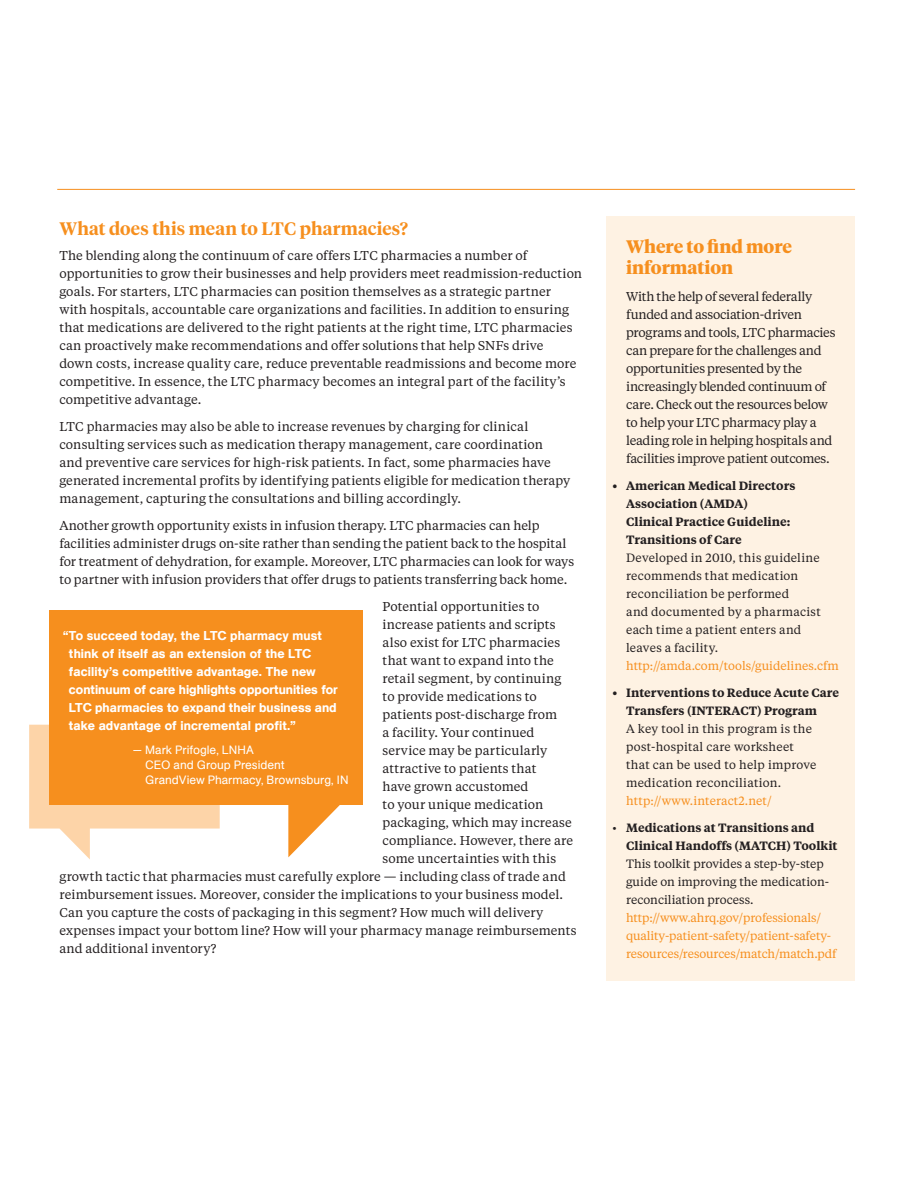
<style>
.page{position:relative;width:918px;height:1188px;background:#fff}
.page>*{position:absolute;margin:0;border:0;box-sizing:border-box;transform-origin:0 0}
.t1{font:600 18px "Tiempos Headline";letter-spacing:.01em;color:#f68f1e}
.indented_body_copy{font:700 18px/21px "Tiempos Headline";color:#f68f1e}
.Text_Tiempos_Text_Re{font:12.75px/18px "Tiempos Text";letter-spacing:.005em;color:#231f20}
.indented_body_copy-2{font:12.75px/18px "Tiempos Text";letter-spacing:-.025em;color:#231f20}
.Text_Tiempos_Text_Re-2{font:500 12.75px/18px "AG Book Pro";letter-spacing:.005em;color:#fff}
.t2{font:12px/18px "Tiempos Text";letter-spacing:.02em;color:#231f20}
.t3{font:12px/18px "Tiempos Text";letter-spacing:-.005em;color:#f68f1e}
.Text_Tiempos_Text_Re-3{font:12px/15px "AG Book Pro";color:#fff}
.s1{font-weight:600}
.s2{color:#f68f1e}
.s3{color:#231f20}
.s4{font-weight:600;color:#231f20}
</style>
<div class="page">
<hr style="left:57px;top:189px;width:798px;height:1px;background:#f68f1e">
<svg style="left:29px;top:725px;width:191px;height:134px"></svg>
<div style="left:49px;top:610px;width:313px;height:195px;background:#f68f1e"></div>
<svg style="left:288px;top:805px;width:52px;height:52px"></svg>
<div style="left:606px;top:216px;width:248px;height:765px;background:#fef2e3"></div>
<p class="t1" style="left:59px;top:217px;width:350px">What does this mean to LTC pharmacies?</p>
<p class="Text_Tiempos_Text_Re" style="left:59px;top:246px;width:524px">The blending along the continuum of care offers LTC pharmacies a number of opportunities to grow their businesses and help providers meet readmission-reduction goals. For starters, LTC pharmacies can position themselves as a strategic partner<br>with hospitals, accountable care organizations and facilities. In addition to ensuring that medications are delivered to the right patients at the right time, LTC pharmacies can proactively make recommendations and offer solutions that help SNFs drive<br>down costs, increase quality care, reduce preventable readmissions and become more competitive. In essence, the LTC pharmacy becomes an integral part of the facility’s competitive advantage.</p>
<p class="Text_Tiempos_Text_Re" style="left:59px;top:417px;width:512px">LTC pharmacies may also be able to increase revenues by charging for clinical consulting services such as medication therapy management, care coordination<br>and preventive care services for high-risk patients. In fact, some pharmacies have generated incremental profits by identifying patients eligible for medication therapy management, capturing the consultations and billing accordingly.</p>
<p class="Text_Tiempos_Text_Re" style="left:59px;top:516px;width:516px">Another growth opportunity exists in infusion therapy. LTC pharmacies can help facilities administer drugs on-site rather than sending the patient back to the hospital for treatment of dehydration, for example. Moreover, LTC pharmacies can look for ways to partner with infusion providers that offer drugs to patients transferring back home.</p>
<p class="Text_Tiempos_Text_Re" style="left:383px;top:597px;width:158px">Potential opportunities to</p>
<p class="Text_Tiempos_Text_Re" style="left:383px;top:615px;width:175px">increase patients and scripts</p>
<p class="Text_Tiempos_Text_Re" style="left:383px;top:633px;width:179px">also exist for LTC pharmacies</p>
<p class="Text_Tiempos_Text_Re" style="left:383px;top:651px;width:173px">that want to expand into the</p>
<p class="Text_Tiempos_Text_Re" style="left:383px;top:669px;width:180px">retail segment, by continuing</p>
<p class="Text_Tiempos_Text_Re" style="left:383px;top:687px;width:156px">to provide medications to</p>
<p class="Text_Tiempos_Text_Re" style="left:383px;top:705px;width:176px">patients post-discharge from</p>
<p class="Text_Tiempos_Text_Re" style="left:383px;top:723px;width:153px">a facility. Your continued</p>
<p class="Text_Tiempos_Text_Re" style="left:383px;top:741px;width:166px">service may be particularly</p>
<p class="Text_Tiempos_Text_Re" style="left:383px;top:759px;width:155px">attractive to patients that</p>
<p class="Text_Tiempos_Text_Re" style="left:383px;top:777px;width:147px">have grown accustomed</p>
<p class="Text_Tiempos_Text_Re" style="left:383px;top:795px;width:162px">to your unique medication</p>
<p class="Text_Tiempos_Text_Re" style="left:383px;top:813px;width:191px">packaging, which may increase</p>
<p class="Text_Tiempos_Text_Re" style="left:383px;top:831px;width:192px">compliance. However, there are</p>
<p class="Text_Tiempos_Text_Re" style="left:383px;top:849px;width:175px">some uncertainties with this</p>
<p class="Text_Tiempos_Text_Re" style="left:59px;top:867px;width:508px">growth tactic that pharmacies must carefully explore — including class of trade and</p>
<p class="Text_Tiempos_Text_Re" style="left:59px;top:885px;width:505px">reimbursement issues. Moreover, consider the implications to your business model.</p>
<p class="Text_Tiempos_Text_Re" style="left:59px;top:903px;width:485px">Can you capture the costs of packaging in this segment? How much will delivery</p>
<p class="Text_Tiempos_Text_Re" style="left:59px;top:921px;width:519px">expenses impact your bottom line? How will your pharmacy manage reimbursements</p>
<p class="Text_Tiempos_Text_Re" style="left:59px;top:939px;width:159px">and additional inventory?</p>
<p class="Text_Tiempos_Text_Re-2" style="left:69px;top:627px;width:270px;text-indent:-6px">“To succeed today, the LTC pharmacy must think of itself as an extension of the LTC facility’s competitive advantage. The new continuum of care highlights opportunities for LTC pharmacies to expand their business and take advantage of incremental profit.”</p>
<p class="Text_Tiempos_Text_Re-3" style="left:145px;top:743px;width:205px;text-indent:-12px">— Mark Prifogle, LNHA<br>CEO and Group President<br>GrandView Pharmacy, Brownsburg, IN</p>
<p class="indented_body_copy" style="left:626px;top:235px;width:167px">Where to find more information</p>
<p class="indented_body_copy-2" style="left:626px;top:287px;width:211px">With the help of several federally funded and association-driven programs and tools, LTC pharmacies can prepare for the challenges and opportunities presented by the increasingly blended continuum of care. Check out the resources below to help your LTC pharmacy play a leading role in helping hospitals and facilities improve patient outcomes.</p>
<p class="t2" style="left:626px;top:476px;width:214px;text-indent:-14px"><span class="s1">• American Medical Directors<br>Association (AMDA)<br>Clinical Practice Guideline:<br>Transitions of Care<br></span>Developed in 2010, this guideline recommends that medication reconciliation be performed<br>and documented by a pharmacist each time a patient enters and leaves a facility. <span class="s2">http://amda.com/tools/guidelines.cfm</span></p>
<p class="t2" style="left:626px;top:683px;width:214px;text-indent:-14px"><span class="s1">• Interventions to Reduce Acute Care<br>Transfers (INTERACT) Program<br></span>A key tool in this program is the post-hospital care worksheet<br>that can be used to help improve medication reconciliation. <span class="s2">http://www.interact2.net/</span></p>
<p class="t3" style="left:626px;top:818px;width:213px;text-indent:-14px"><span class="s3">•</span> <span class="s4">Medications at Transitions and Clinical Handoffs (MATCH) Toolkit </span><span class="s3">This toolkit provides a step-by-step guide on improving the medication&shy;reconciliation process. </span>http://www.ahrq.gov/professionals/ quality-patient-safety/patient-safety&shy;resources/resources/match/match.pdf</p>
</div>
